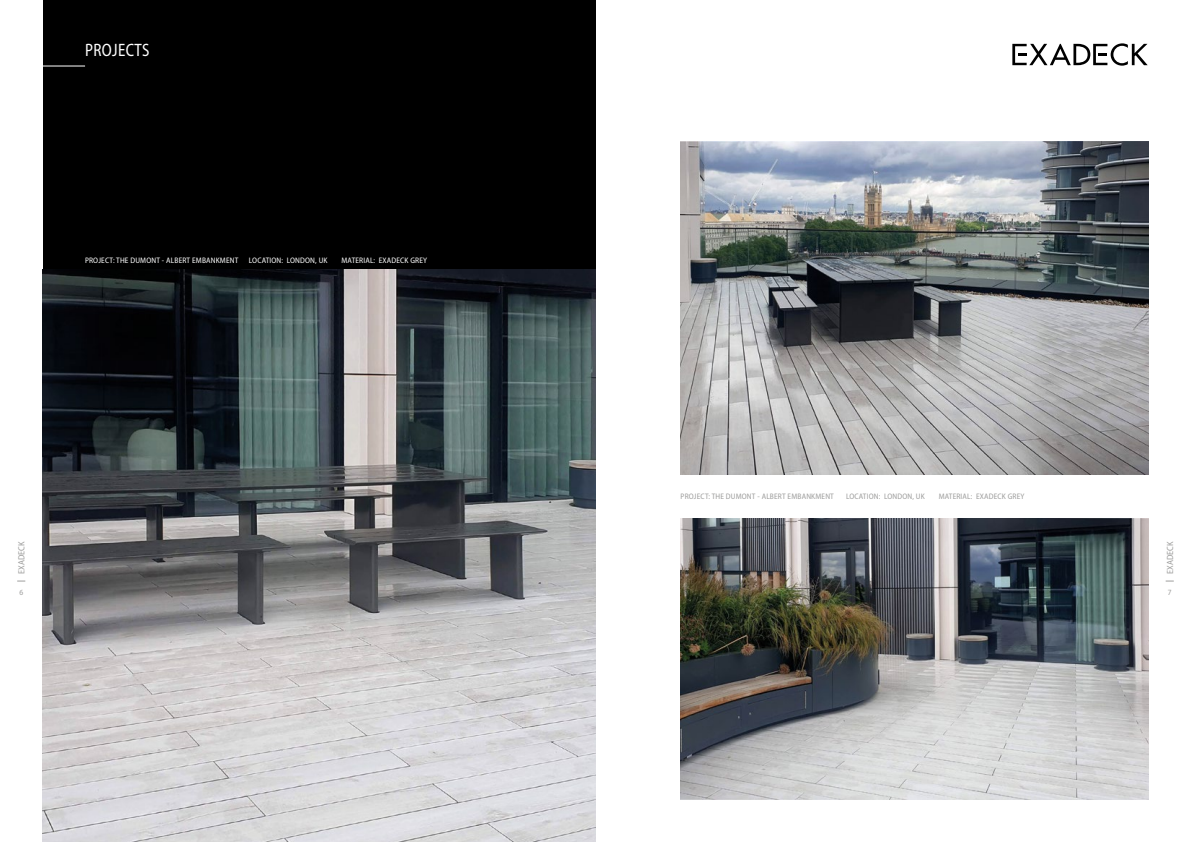
<style>
.page{position:relative;width:1191px;height:842px;background:#fff}
.page>*{position:absolute;margin:0;border:0;box-sizing:border-box;transform-origin:0 0}
.t1{font:semi-condensed 18px "Myriad Pro";letter-spacing:.02em;color:#fff;scale:.9 1}
.t2{font:semi-condensed 9px "Myriad Pro";letter-spacing:.01em;color:#9d9d9c}
.t3{font:semi-condensed 8px "Myriad Pro";letter-spacing:.02em;color:#9d9d9c}
.t4{font:semi-condensed 8px "Myriad Pro";letter-spacing:.02em;color:#fff}
</style>
<div class="page">
<div style="left:43px;top:0;width:552px;height:842px;background:#000"></div>
<img style="left:43px;top:270px;width:552px;height:572px">
<img style="left:680px;top:142px;width:468px;height:332px">
<img style="left:680px;top:519px;width:468px;height:280px">
<hr style="left:43px;top:66px;width:42px;height:1px;background:#fff">
<svg style="left:1012px;top:43px;width:135px;height:23px"></svg>
<h1 class="t1" style="left:85px;top:39px;width:73px">PROJECTS</h1>
<p class="t4" style="left:85px;top:255px;width:155px">PROJECT: THE DUMONT - ALBERT EMBANKMENT</p>
<p class="t4" style="left:249px;top:255px;width:80px">LOCATION: LONDON, UK</p>
<p class="t4" style="left:341px;top:255px;width:87px">MATERIAL: EXADECK GREY</p>
<p class="t2" style="left:16px;top:574px;width:34px;rotate:-90deg">EXADECK</p>
<p class="t3" style="left:19px;top:587px;width:5px">6</p>
<p class="t3" style="left:680px;top:491px;width:155px">PROJECT: THE DUMONT - ALBERT EMBANKMENT</p>
<p class="t3" style="left:846px;top:491px;width:80px">LOCATION: LONDON, UK</p>
<p class="t3" style="left:938px;top:491px;width:87px">MATERIAL: EXADECK GREY</p>
<p class="t2" style="left:1164px;top:574px;width:34px;rotate:-90deg">EXADECK</p>
<p class="t3" style="left:1167px;top:587px;width:5px">7</p>
</div>
